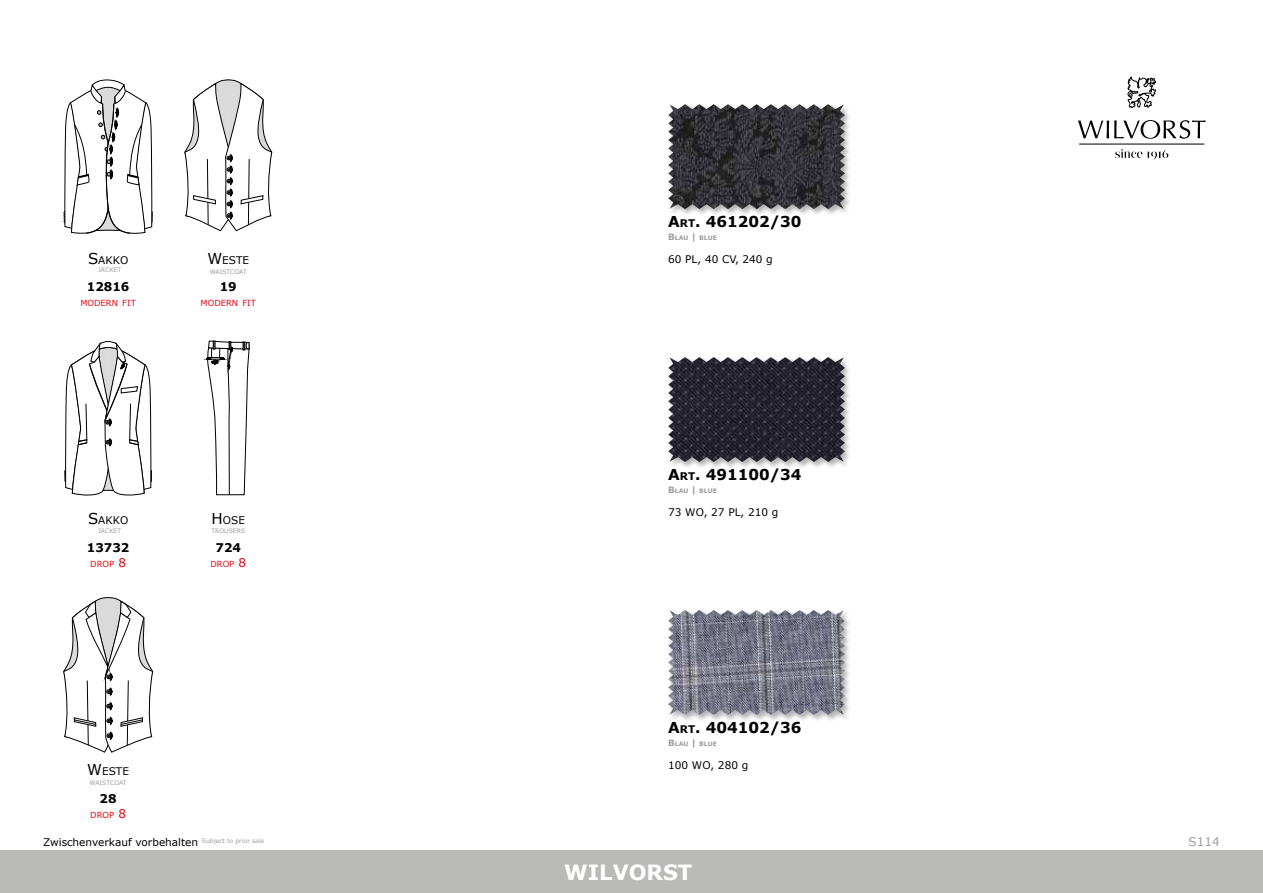
<style>
.page{position:relative;width:1263px;height:893px;background:#fff}
.page>*{position:absolute;margin:0;border:0;box-sizing:border-box;transform-origin:0 0}
.t1{font:700 21px "Verdana";color:#fff}
.t2{font:700 15px "Verdana";color:#000}
.t3{font:15px "Verdana";color:#000}
.t4{font:700 12px "Verdana";color:#000}
.t5{font:700 12px "Verdana";color:#000}
.t6{font:12px "Verdana";color:#9d9d9c}
.t7{font:10.5px "Verdana";color:#000}
.t8{font:10.5px "Verdana";color:#000}
.t9{font:8.4px "Verdana";color:#e30613}
.t10{font:6.15px "Verdana";color:#9d9d9c}
.t11{font:700 6.15px "Verdana";color:#9d9d9c}
.s1{font-size:10.5px}
.s2{font-size:8.7px}
.s3{font-size:15px}
.s4{font-style:inherit}
.s5{font-size:12px}
</style>
<div class="page">
<div style="left:0;top:850px;width:1263px;height:43px;background:#babab9"></div>
<hr style="left:1079px;top:144px;width:125px;height:1px;background:#000">
<svg style="left:1115px;top:149px;width:53px;height:11px"></svg>
<svg style="left:1078px;top:120px;width:127px;height:19px"></svg>
<svg style="left:1127px;top:77px;width:29px;height:31px"></svg>
<svg style="left:64px;top:80px;width:88px;height:154px"></svg>
<div style="left:667px;top:103px;width:185px;height:113px;background:#000;opacity:.3"></div>
<img style="left:668px;top:104px;width:177px;height:105px">
<svg style="left:185px;top:80px;width:87px;height:151px"></svg>
<svg style="left:65px;top:341px;width:87px;height:155px"></svg>
<div style="left:667px;top:356px;width:185px;height:113px;background:#000;opacity:.3"></div>
<img style="left:668px;top:357px;width:177px;height:105px">
<svg style="left:207px;top:340px;width:42px;height:155px"></svg>
<div style="left:667px;top:609px;width:185px;height:113px;background:#000;opacity:.3"></div>
<img style="left:668px;top:610px;width:177px;height:105px">
<svg style="left:64px;top:597px;width:89px;height:155px"></svg>
<h2 class="t2" style="left:668px;top:212px;width:135px">A<span class="s1">RT</span>. 461202/30</h2>
<p class="t11" style="left:668px;top:234px;width:49px"><span class="s2">B</span>LAU <span class="s2">|</span> BLUE</p>
<p class="t7" style="left:88px;top:253px;width:42px"><span class="s3">S</span>AKKO</p>
<p class="t7" style="left:668px;top:253px;width:106px">60 PL, 40 CV, 240 <span class="s4">g</span></p>
<p class="t10" style="left:98px;top:266px;width:25px">JACKET</p>
<p class="t4" style="left:87px;top:279px;width:44px">12816</p>
<p class="t9" style="left:80px;top:297px;width:57px">MODERN FIT</p>
<p class="t7" style="left:207px;top:253px;width:43px"><span class="s3">W</span>ESTE</p>
<p class="t10" style="left:210px;top:267px;width:39px">WAISTCOAT</p>
<p class="t4" style="left:220px;top:279px;width:19px">19</p>
<p class="t9" style="left:201px;top:297px;width:57px">MODERN FIT</p>
<p class="t7" style="left:88px;top:514px;width:42px"><span class="s3">S</span>AKKO</p>
<p class="t10" style="left:98px;top:527px;width:25px">JACKET</p>
<p class="t4" style="left:87px;top:540px;width:44px">13732</p>
<p class="t9" style="left:90px;top:558px;width:37px">DROP <span class="s5">8</span></p>
<p class="t7" style="left:212px;top:514px;width:35px"><span class="s3">H</span>OSE</p>
<p class="t10" style="left:211px;top:527px;width:35px">TROUSERS</p>
<p class="t5" style="left:215px;top:540px;width:27px">724</p>
<p class="t9" style="left:210px;top:558px;width:37px">DROP <span class="s5">8</span></p>
<h2 class="t2" style="left:668px;top:465px;width:135px">A<span class="s1">RT</span>. 491100/34</h2>
<p class="t11" style="left:668px;top:487px;width:49px"><span class="s2">B</span>LAU <span class="s2">|</span> BLUE</p>
<p class="t7" style="left:668px;top:506px;width:112px">73 WO, 27 PL, 210 <span class="s4">g</span></p>
<h2 class="t2" style="left:668px;top:718px;width:135px">A<span class="s1">RT</span>. 404102/36</h2>
<p class="t11" style="left:668px;top:740px;width:49px"><span class="s2">B</span>LAU <span class="s2">|</span> BLUE</p>
<h2 class="t3" style="left:87px;top:760px;width:16px">W</h2>
<p class="t7" style="left:668px;top:759px;width:81px">100 WO, 280 <span class="s4">g</span></p>
<p class="t7" style="left:102px;top:765px;width:28px">ESTE</p>
<p class="t10" style="left:90px;top:779px;width:39px">WAISTCOAT</p>
<p class="t5" style="left:100px;top:791px;width:19px">28</p>
<p class="t9" style="left:90px;top:809px;width:37px">DROP <span class="s5">8</span></p>
<p class="t8" style="left:43px;top:836px;width:223px">Zwischenverkauf vorbehalten <sup>Subject</sup> <sup>to</sup> <sup>prior</sup> <sup>sale</sup></p>
<h1 class="t1" style="left:564px;top:858px;width:130px">WILVORST</h1>
<p class="t6" style="left:1188px;top:834px;width:33px">S114</p>
</div>
